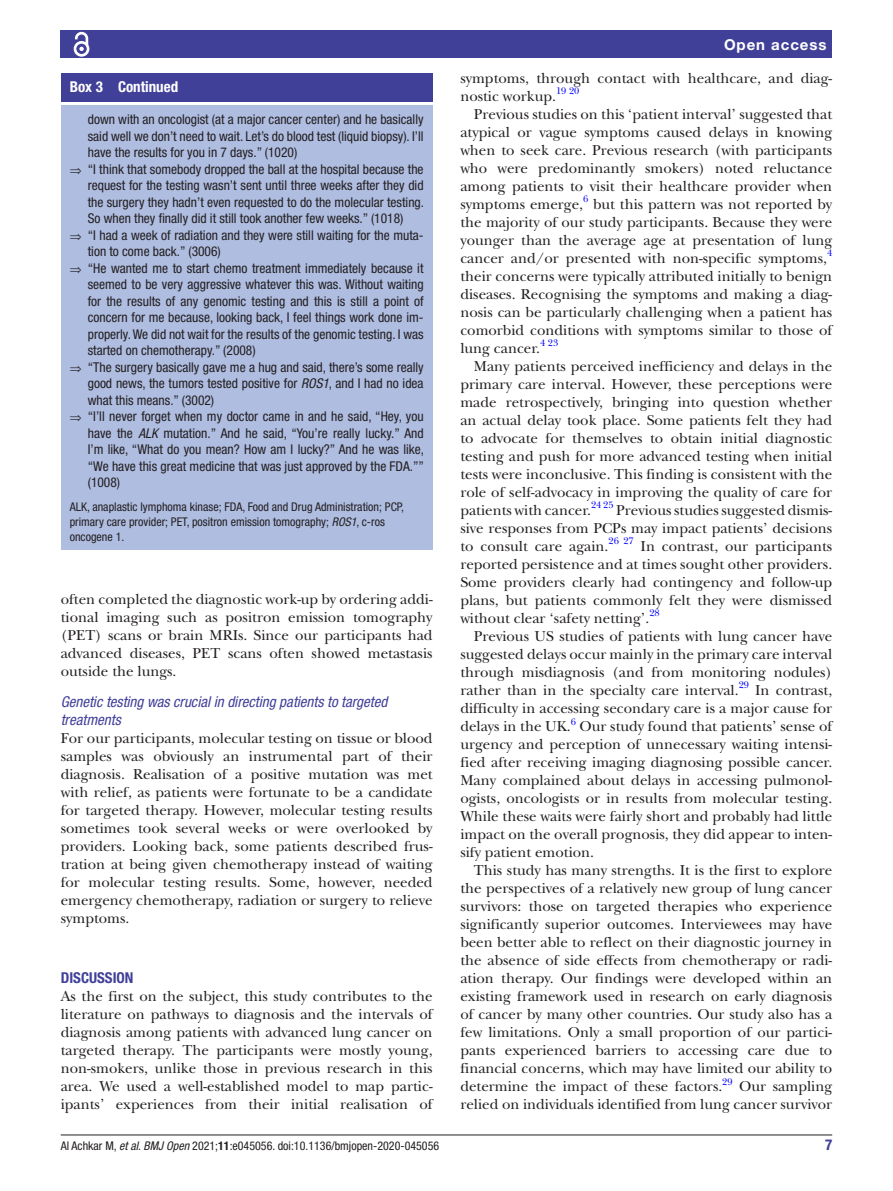
<style>
.page{position:relative;width:893px;height:1191px;background:#fff}
.page>*{position:absolute;margin:0;border:0;box-sizing:border-box;transform-origin:0 0}
.t1{font:15px/18px "New Baskerville";color:#231f20;text-align:justify}
.t2{font:italic condensed 15px/18px "Helvetica Neue LT Std";color:#414099}
.t3{font:700 condensed 15px "Helvetica Neue LT Std";color:#fff}
.t4{font:700 condensed 15px "Helvetica Neue LT Std";color:#414099}
.t5{font:700 15px "Helvetica Neue LT Std";letter-spacing:.065em;color:#fff}
.t6{font:condensed 13.5px "Helvetica Neue LT Std";color:#231f20}
.t7{font:condensed 12px/15px "Helvetica Neue LT Std";color:#231f20}
.t8{font:9.9px "New Baskerville";color:#00f}
.s1{font-style:italic}
.s2{font-weight:700}
</style>
<div class="page">
<hr style="left:61px;top:1134px;width:771px;height:1px;background:#231f20">
<div style="left:61px;top:31px;width:771px;height:27px;background:#414099"></div>
<svg style="left:73px;top:31px;width:17px;height:26px"></svg>
<div style="left:61px;top:73px;width:372px;height:28px;background:#414099"></div>
<div style="left:61px;top:106px;width:372px;height:444px;background:#afbde1"></div>
<p class="t3" style="left:70px;top:78px;width:110px">Box 3 Continued</p>
<p class="t6" style="left:88px;top:112px;width:337px">down with an oncologist (at a major cancer center) and he basically</p>
<p class="t6" style="left:88px;top:128px;width:337px">said well we don’t need to wait. Let’s do blood test (liquid biopsy). I’ll</p>
<p class="t6" style="left:88px;top:145px;width:211px">have the results for you in 7 days.” (1020)</p>
<p class="t6" style="left:70px;top:161px;width:355px">⇒ “I think that somebody dropped the ball at the hospital because the</p>
<p class="t6" style="left:88px;top:178px;width:337px">request for the testing wasn’t sent until three weeks after they did</p>
<p class="t6" style="left:88px;top:194px;width:338px">the surgery they hadn’t even requested to do the molecular testing.</p>
<p class="t6" style="left:88px;top:211px;width:317px">So when they finally did it still took another few weeks.” (1018)</p>
<p class="t6" style="left:70px;top:227px;width:355px">⇒ “I had a week of radiation and they were still waiting for the muta-</p>
<p class="t6" style="left:88px;top:244px;width:135px">tion to come back.” (3006)</p>
<p class="t6" style="left:70px;top:260px;width:355px">⇒ “He wanted me to start chemo treatment immediately because it</p>
<p class="t6" style="left:88px;top:277px;width:337px">seemed to be very aggressive whatever this was. Without waiting</p>
<p class="t6" style="left:88px;top:293px;width:337px">for the results of any genomic testing and this is still a point of</p>
<p class="t6" style="left:88px;top:310px;width:337px">concern for me because, looking back, I feel things work done im-</p>
<p class="t6" style="left:88px;top:326px;width:337px">properly. We did not wait for the results of the genomic testing. I was</p>
<p class="t6" style="left:88px;top:343px;width:169px">started on chemotherapy.” (2008)</p>
<p class="t6" style="left:70px;top:359px;width:355px">⇒ “The surgery basically gave me a hug and said, there’s some really</p>
<p class="t6" style="left:88px;top:376px;width:337px">good news, the tumors tested positive for <span class="s1">ROS1</span>, and I had no idea</p>
<p class="t6" style="left:88px;top:392px;width:128px">what this means.” (3002)</p>
<p class="t6" style="left:70px;top:409px;width:355px">⇒ “I’ll never forget when my doctor came in and he said, “Hey, you</p>
<p class="t6" style="left:88px;top:425px;width:337px">have the <span class="s1">ALK</span> mutation.” And he said, “You’re really lucky.” And</p>
<p class="t6" style="left:88px;top:442px;width:338px">I’m like, “What do you mean? How am I lucky?” And he was like,</p>
<p class="t6" style="left:88px;top:458px;width:338px">“We have this great medicine that was just approved by the FDA.””</p>
<p class="t6" style="left:88px;top:475px;width:34px">(1008)</p>
<p class="t7" style="left:70px;top:499px;width:336px">ALK, anaplastic lymphoma kinase; FDA, Food and Drug Administration; PCP, primary care provider; PET, positron emission tomography; <span class="s1">ROS1</span>, c-ros oncogene 1.</p>
<p class="t1" style="left:61px;top:590px;width:373px">often completed the diagnostic work-up by ordering addi&shy;tional imaging such as positron emission tomography (PET) scans or brain MRIs. Since our participants had advanced diseases, PET scans often showed metastasis outside the lungs.</p>
<p class="t2" style="left:61px;top:693px;width:328px">Genetic testing was crucial in directing patients to targeted treatments</p>
<p class="t1" style="left:61px;top:729px;width:373px">For our participants, molecular testing on tissue or blood samples was obviously an instrumental part of their diagnosis. Realisation of a positive mutation was met with relief, as patients were fortunate to be a candidate for targeted therapy. However, molecular testing results sometimes took several weeks or were overlooked by providers. Looking back, some patients described frus&shy;tration at being given chemotherapy instead of waiting for molecular testing results. Some, however, needed emergency chemotherapy, radiation or surgery to relieve symptoms.</p>
<p class="t4" style="left:61px;top:968px;width:74px">DISCUSSION</p>
<p class="t1" style="left:61px;top:987px;width:373px">As the first on the subject, this study contributes to the literature on pathways to diagnosis and the intervals of diagnosis among patients with advanced lung cancer on targeted therapy. The participants were mostly young, non-smokers, unlike those in previous research in this area. We used a well-established model to map partic&shy;ipants’ experiences from their initial realisation of</p>
<p class="t5" style="left:724px;top:35px;width:104px">Open access</p>
<p class="t1" style="left:460px;top:69px;width:373px">symptoms, through contact with healthcare, and diag&shy;nostic workup.</p>
<p class="t8" style="left:556px;top:85px;width:25px">19 20</p>
<p class="t1" style="left:460px;top:105px;width:373px;text-indent:14px">Previous studies on this ‘patient interval’ suggested that atypical or vague symptoms caused delays in knowing when to seek care. Previous research (with participants who were predominantly smokers) noted reluctance among patients to visit their healthcare provider when symptoms emerge,</p>
<p class="t8" style="left:583px;top:193px;width:7px">6</p>
<p class="t1" style="left:460px;top:195px;width:373px;text-indent:133px">but this pattern was not reported by the majority of our study participants. Because they were younger than the average age at presentation of lung cancer and/or presented with non-specific symptoms,</p>
<p class="t8" style="left:827px;top:247px;width:7px">4</p>
<p class="t1" style="left:460px;top:267px;width:373px">their concerns were typically attributed initially to benign diseases. Recognising the symptoms and making a diag&shy;nosis can be particularly challenging when a patient has comorbid conditions with symptoms similar to those of lung cancer.</p>
<p class="t8" style="left:540px;top:337px;width:20px">4 23</p>
<p class="t1" style="left:460px;top:357px;width:373px;text-indent:14px">Many patients perceived inefficiency and delays in the primary care interval. However, these perceptions were made retrospectively, bringing into question whether an actual delay took place. Some patients felt they had to advocate for themselves to obtain initial diagnostic testing and push for more advanced testing when initial tests were inconclusive. This finding is consistent with the role of self-advocacy in improving the quality of care for patients with cancer.<sup>24</sup> <sup>25</sup> Previous studies suggested dismis&shy;sive responses from PCPs may impact patients’ decisions to consult care again.</p>
<p class="t8" style="left:608px;top:535px;width:27px">26 27</p>
<p class="t1" style="left:460px;top:537px;width:373px;text-indent:180px">In contrast, our participants reported persistence and at times sought other providers.<br>Some providers clearly had contingency and follow-up plans, but patients commonly felt they were dismissed without clear ‘safety netting’.</p>
<p class="t8" style="left:649px;top:607px;width:12px">28</p>
<p class="t1" style="left:460px;top:627px;width:373px;text-indent:14px">Previous US studies of patients with lung cancer have suggested delays occur mainly in the primary care interval through misdiagnosis (and from monitoring nodules) rather than in the specialty care interval.</p>
<p class="t8" style="left:739px;top:679px;width:12px">29</p>
<p class="t1" style="left:460px;top:681px;width:373px;text-indent:295px">In contrast, difficulty in accessing secondary care is a major cause for delays in the UK.</p>
<p class="t8" style="left:571px;top:715px;width:7px">6</p>
<p class="t1" style="left:460px;top:717px;width:373px;text-indent:119px">Our study found that patients’ sense of urgency and perception of unnecessary waiting intensi&shy;fied after receiving imaging diagnosing possible cancer.<br>Many complained about delays in accessing pulmonol&shy;ogists, oncologists or in results from molecular testing.<br>While these waits were fairly short and probably had little impact on the overall prognosis, they did appear to inten&shy;sify patient emotion.</p>
<p class="t1" style="left:460px;top:861px;width:373px;text-indent:14px">This study has many strengths. It is the first to explore the perspectives of a relatively new group of lung cancer survivors: those on targeted therapies who experience significantly superior outcomes. Interviewees may have been better able to reflect on their diagnostic journey in the absence of side effects from chemotherapy or radi&shy;ation therapy. Our findings were developed within an existing framework used in research on early diagnosis of cancer by many other countries. Our study also has a few limitations. Only a small proportion of our partici&shy;pants experienced barriers to accessing care due to financial concerns, which may have limited our ability to determine the impact of these factors.</p>
<p class="t8" style="left:722px;top:1075px;width:12px">29</p>
<p class="t1" style="left:460px;top:1077px;width:373px;text-align:right">Our sampling<br>relied on individuals identified from lung cancer survivor</p>
<p class="t7" style="left:61px;top:1137px;width:380px">Al Achkar M, <span class="s1">et al</span>. <span class="s1">BMJ Open</span> 2021;<span class="s2">11</span>:e045056. doi:10.1136/bmjopen-2020-045056</p>
<p class="t4" style="left:825px;top:1135px;width:9px">7</p>
</div>
